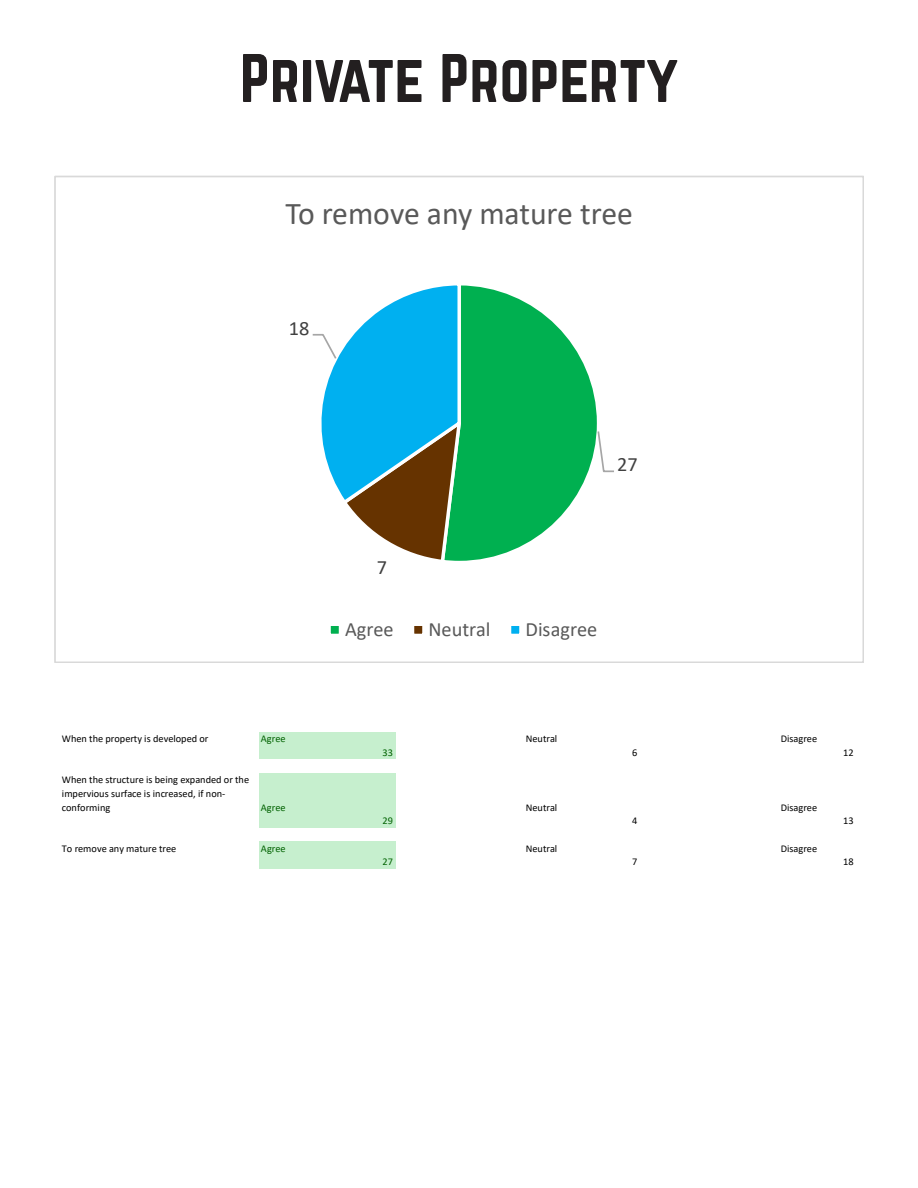
<style>
.page{position:relative;width:918px;height:1188px;background:#fff}
.page>*{position:absolute;margin:0;border:0;box-sizing:border-box;transform-origin:0 0}
.t1{font:60px "Norwester";color:#231f20}
.t2{font:31.65px "Calibri";letter-spacing:-.005em;color:#595959}
.t3{font:20.25px "Calibri";color:#595959}
.t4{font:20.25px "Calibri";color:#404040}
.t5{font:10.35px/13.6px "Calibri";color:#000}
.t6{font:10.35px "Calibri";color:#006100}
</style>
<div class="page">
<svg style="left:463px;top:285px;width:134px;height:276px"></svg>
<svg style="left:596px;top:430px;width:18px;height:43px"></svg>
<svg style="left:312px;top:285px;width:151px;height:276px"></svg>
<div style="left:329px;top:624px;width:11px;height:11px;background:#00b050"></div>
<div style="left:327px;top:623px;width:15px;height:14px;border:3px solid #fff"></div>
<div style="left:413px;top:624px;width:11px;height:11px;background:#630"></div>
<div style="left:411px;top:623px;width:15px;height:14px;border:3px solid #fff"></div>
<div style="left:510px;top:624px;width:11px;height:11px;background:#00b0f0"></div>
<div style="left:508px;top:623px;width:15px;height:14px;border:3px solid #fff"></div>
<div style="left:259px;top:732px;width:136px;height:27px;background:#c6efce"></div>
<div style="left:259px;top:773px;width:136px;height:54px;background:#c6efce"></div>
<div style="left:259px;top:841px;width:136px;height:28px;background:#c6efce"></div>
<p class="t1" style="left:240px;top:49px;width:440px">Private Property</p>
<p class="t2" style="left:285px;top:191px;width:349px">To remove any mature tree</p>
<p class="t4" style="left:289px;top:314px;width:22px">18</p>
<p class="t4" style="left:617px;top:451px;width:22px">27</p>
<p class="t4" style="left:377px;top:553px;width:12px">7</p>
<p class="t3" style="left:345px;top:615px;width:50px">Agree</p>
<p class="t3" style="left:429px;top:615px;width:64px">Neutral</p>
<p class="t3" style="left:526px;top:615px;width:73px">Disagree</p>
<p class="t5" style="left:62px;top:732px;width:148px">When the property is developed or</p>
<p class="t6" style="left:261px;top:732px;width:26px">Agree</p>
<p class="t5" style="left:526px;top:732px;width:33px">Neutral</p>
<p class="t5" style="left:781px;top:732px;width:38px">Disagree</p>
<p class="t6" style="left:383px;top:745px;width:12px">33</p>
<p class="t5" style="left:632px;top:745px;width:7px">6</p>
<p class="t5" style="left:843px;top:745px;width:12px">12</p>
<p class="t5" style="left:62px;top:773px;width:189px">When the structure is being expanded or the impervious surface is increased, if non&shy;conforming</p>
<p class="t6" style="left:261px;top:800px;width:26px">Agree</p>
<p class="t5" style="left:526px;top:800px;width:33px">Neutral</p>
<p class="t5" style="left:781px;top:800px;width:38px">Disagree</p>
<p class="t6" style="left:383px;top:814px;width:12px">29</p>
<p class="t5" style="left:632px;top:814px;width:7px">4</p>
<p class="t5" style="left:843px;top:814px;width:12px">13</p>
<p class="t5" style="left:62px;top:841px;width:116px">To remove any mature tree</p>
<p class="t6" style="left:261px;top:841px;width:26px">Agree</p>
<p class="t5" style="left:526px;top:841px;width:33px">Neutral</p>
<p class="t5" style="left:781px;top:841px;width:38px">Disagree</p>
<p class="t6" style="left:383px;top:855px;width:12px">27</p>
<p class="t5" style="left:632px;top:855px;width:7px">7</p>
<p class="t5" style="left:843px;top:855px;width:12px">18</p>
</div>
